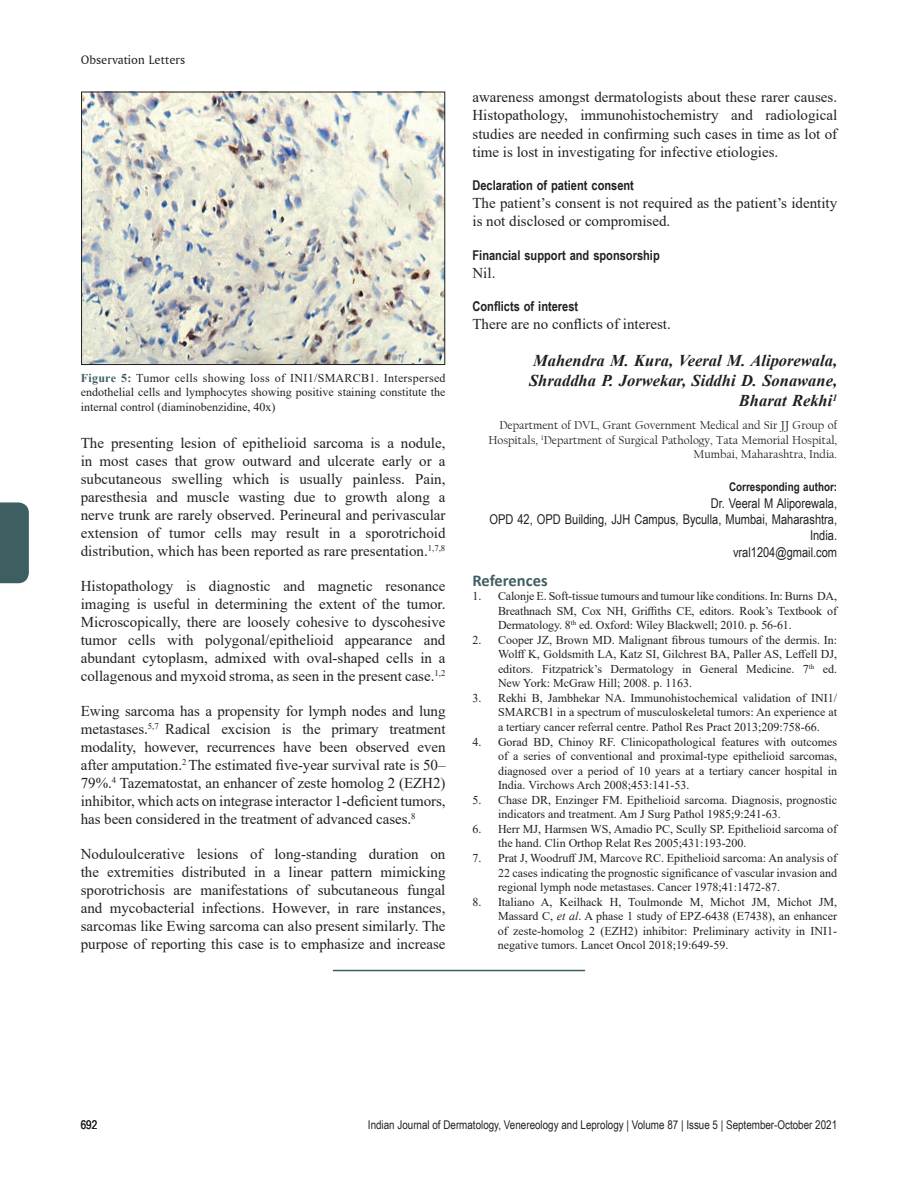
<style>
.page{position:relative;width:918px;height:1188px;background:#fff}
.page>*{position:absolute;margin:0;border:0;box-sizing:border-box;transform-origin:0 0}
.t1{font:italic 700 16.5px/20px "Times New Roman";color:#231f20;text-align:right}
.t2{font:700 16.5px "Calibri";color:#3e5f62}
.t3{font:15px/18px "Times New Roman";color:#231f20;text-align:justify}
.t4{font:13.5px/16.4px "Arial Narrow";color:#231f20;text-align:right}
.t5{font:700 13.5px "Arial Narrow";color:#231f20}
.t6{font:12.75px "Amerigo BT Roman A";color:#231f20}
.t7{font:12px/14.5px "Times New Roman";color:#231f20;text-align:justify}
.t8{font:12px/14.5px "Californian FB";color:#231f20;text-align:right}
.t9{font:12px "Arial Narrow";color:#231f20}
.t10{font:700 12px "Arial Narrow";color:#231f20}
.s1{font-weight:700;color:#3e5f62}
.s2{font-style:italic}
</style>
<div class="page">
<div style="left:0;top:502px;width:29px;height:81px;background:#3e5f62"></div>
<img style="left:83px;top:94px;width:360px;height:269px">
<div style="left:81px;top:92px;width:364px;height:273px;border:1px solid #231f20"></div>
<hr style="left:333px;top:970px;width:252px;height:1px;background:#3e5f62">
<p class="t6" style="left:81px;top:52px;width:106px">Observation Letters</p>
<p class="t7" style="left:81px;top:370px;width:366px"><span class="s1">Figure 5:</span> Tumor cells showing loss of INI1/SMARCB1. Interspersed endothelial cells and lymphocytes showing positive staining constitute the internal control (diaminobenzidine, 40x)</p>
<p class="t3" style="left:81px;top:434px;width:366px">The presenting lesion of epithelioid sarcoma is a nodule, in most cases that grow outward and ulcerate early or a subcutaneous swelling which is usually painless. Pain, paresthesia and muscle wasting due to growth along a nerve trunk are rarely observed. Perineural and perivascular extension of tumor cells may result in a sporotrichoid distribution, which has been reported as rare presentation.<sup>1,7,8</sup></p>
<p class="t3" style="left:81px;top:577px;width:366px">Histopathology is diagnostic and magnetic resonance imaging is useful in determining the extent of the tumor.<br>Microscopically, there are loosely cohesive to dyscohesive tumor cells with polygonal/epithelioid appearance and abundant cytoplasm, admixed with oval-shaped cells in a collagenous and myxoid stroma, as seen in the present case.<sup>1,2</sup></p>
<p class="t3" style="left:81px;top:702px;width:366px">Ewing sarcoma has a propensity for lymph nodes and lung metastases.<sup>5,7</sup> Radical excision is the primary treatment modality, however, recurrences have been observed even after amputation.<sup>2</sup> The estimated five-year survival rate is 50– 79%.<sup>4</sup> Tazematostat, an enhancer of zeste homolog 2 (EZH2) inhibitor, which acts on integrase interactor 1-deficient tumors, has been considered in the treatment of advanced cases.<sup>8</sup></p>
<p class="t3" style="left:81px;top:845px;width:366px">Noduloulcerative lesions of long-standing duration on the extremities distributed in a linear pattern mimicking sporotrichosis are manifestations of subcutaneous fungal and mycobacterial infections. However, in rare instances, sarcomas like Ewing sarcoma can also present similarly. The purpose of reporting this case is to emphasize and increase</p>
<p class="t3" style="left:472px;top:88px;width:366px">awareness amongst dermatologists about these rarer causes.<br>Histopathology, immunohistochemistry and radiological studies are needed in confirming such cases in time as lot of time is lost in investigating for infective etiologies.</p>
<p class="t5" style="left:472px;top:175px;width:163px">Declaration of patient consent</p>
<p class="t3" style="left:472px;top:194px;width:366px">The patient’s consent is not required as the patient’s identity is not disclosed or compromised.</p>
<p class="t5" style="left:472px;top:245px;width:189px">Financial support and sponsorship</p>
<p class="t3" style="left:472px;top:263px;width:24px">Nil.</p>
<p class="t5" style="left:472px;top:296px;width:107px">Conflicts of interest</p>
<p class="t3" style="left:472px;top:315px;width:200px">There are no conflicts of interest.</p>
<p class="t1" style="left:529px;top:350px;width:310px">Mahendra M. Kura, Veeral M. Aliporewala,<br>Shraddha P. Jorwekar, Siddhi D. Sonawane,<br>Bharat Rekhi<sup>1</sup></p>
<p class="t8" style="left:488px;top:418px;width:350px">Department of DVL, Grant Government Medical and Sir JJ Group of<br>Hospitals, <sup>1</sup>Department of Surgical Pathology, Tata Memorial Hospital,<br>Mumbai, Maharashtra, India.</p>
<p class="t10" style="left:729px;top:478px;width:109px">Corresponding author:</p>
<p class="t4" style="left:490px;top:494px;width:349px">Dr. Veeral M Aliporewala,<br>OPD 42, OPD Building, JJH Campus, Byculla, Mumbai, Maharashtra,<br>India.<br>vral1204@gmail.com</p>
<p class="t2" style="left:472px;top:568px;width:77px">References</p>
<p class="t7" style="left:498px;top:588px;width:341px;text-indent:-26px">1. Calonje E. Soft-tissue tumours and tumour like conditions. In: Burns DA, Breathnach SM, Cox NH, Griffiths CE, editors. Rook’s Textbook of Dermatology. 8<sup>th</sup> ed. Oxford: Wiley Blackwell; 2010. p. 56-61.</p>
<p class="t7" style="left:498px;top:632px;width:341px;text-indent:-26px">2. Cooper JZ, Brown MD. Malignant fibrous tumours of the dermis. In:<br>Wolff K, Goldsmith LA, Katz SI, Gilchrest BA, Paller AS, Leffell DJ, editors. Fitzpatrick’s Dermatology in General Medicine. 7<sup>th</sup> ed.<br>New York: McGraw Hill; 2008. p. 1163.</p>
<p class="t7" style="left:498px;top:690px;width:341px;text-indent:-26px">3. Rekhi B, Jambhekar NA. Immunohistochemical validation of INI1/ SMARCB1 in a spectrum of musculoskeletal tumors: An experience at a tertiary cancer referral centre. Pathol Res Pract 2013;209:758-66.</p>
<p class="t7" style="left:498px;top:734px;width:341px;text-indent:-26px">4. Gorad BD, Chinoy RF. Clinicopathological features with outcomes of a series of conventional and proximal-type epithelioid sarcomas, diagnosed over a period of 10 years at a tertiary cancer hospital in India. Virchows Arch 2008;453:141-53.</p>
<p class="t7" style="left:498px;top:792px;width:341px;text-indent:-26px">5. Chase DR, Enzinger FM. Epithelioid sarcoma. Diagnosis, prognostic indicators and treatment. Am J Surg Pathol 1985;9:241-63.</p>
<p class="t7" style="left:498px;top:821px;width:341px;text-indent:-26px">6. Herr MJ, Harmsen WS, Amadio PC, Scully SP. Epithelioid sarcoma of the hand. Clin Orthop Relat Res 2005;431:193-200.</p>
<p class="t7" style="left:498px;top:850px;width:341px;text-indent:-26px">7. Prat J, Woodruff JM, Marcove RC. Epithelioid sarcoma: An analysis of 22 cases indicating the prognostic significance of vascular invasion and regional lymph node metastases. Cancer 1978;41:1472-87.</p>
<p class="t7" style="left:498px;top:894px;width:341px;text-indent:-25px">8. Italiano A, Keilhack H, Toulmonde M, Michot JM, Michot JM, Massard C, <span class="s2">et al</span>. A phase 1 study of EPZ-6438 (E7438), an enhancer of zeste-homolog 2 (EZH2) inhibitor: Preliminary activity in INI1- negative tumors. Lancet Oncol 2018;19:649-59.</p>
<p class="t9" style="left:81px;top:1116px;width:18px">692</p>
<p class="t9" style="left:368px;top:1116px;width:471px">Indian Journal of Dermatology, Venereology and Leprology | Volume 87 | Issue 5 | September-October 2021</p>
</div>
